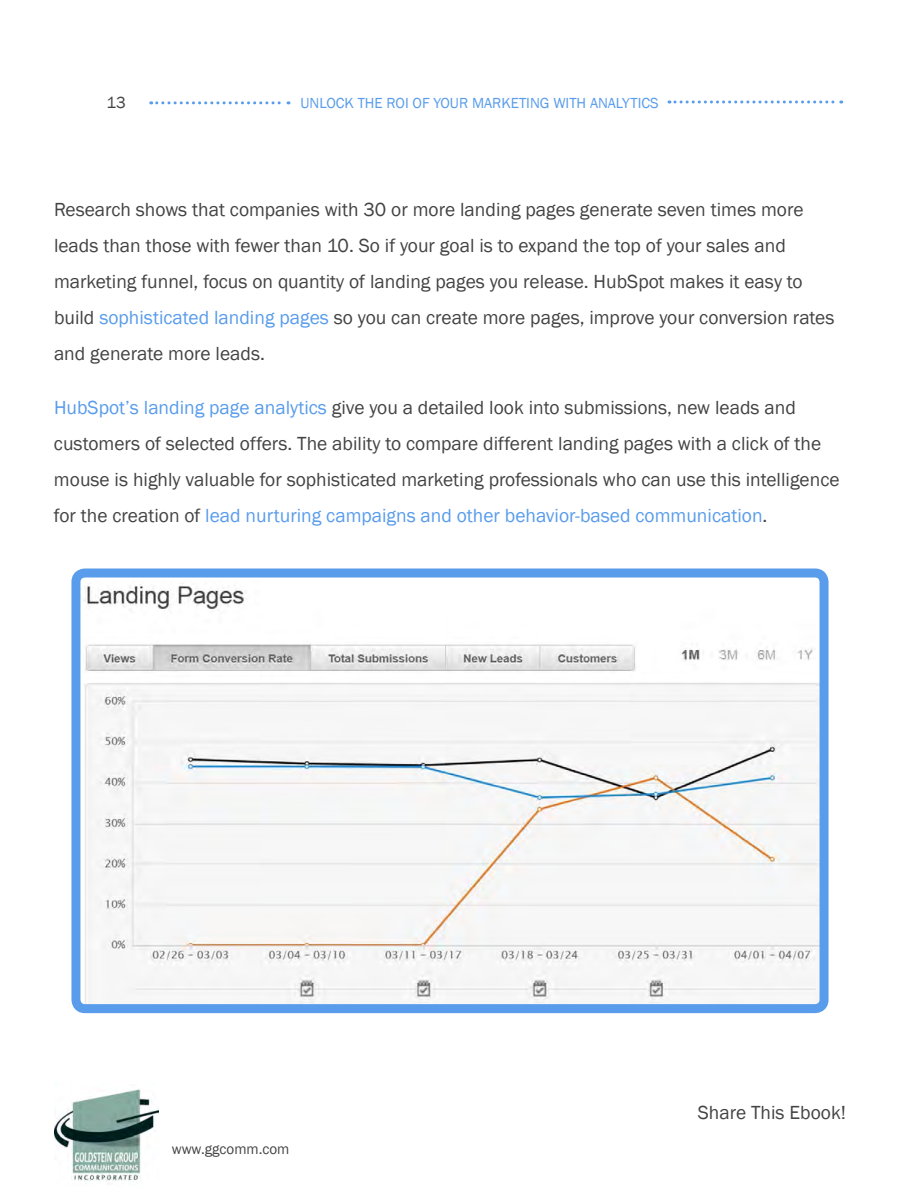
<style>
.page{position:relative;width:900px;height:1200px;background:#fff}
.page>*{position:absolute;margin:0;border:0;box-sizing:border-box;transform-origin:0 0}
.t1{font:19.5px/36px "Franklin Gothic";color:#434343}
.t2{font:16.5px "Franklin Gothic";color:#434343}
.t3{font:15px "Franklin Gothic";color:#589ceb}
.t4{font:15px "Franklin Gothic";color:#434343}
.s1{color:#589ceb}
</style>
<div class="page">
<svg style="left:151px;top:101px;width:138px;height:3px"></svg>
<svg style="left:669px;top:100px;width:173px;height:4px"></svg>
<img style="left:55px;top:1089px;width:103px;height:92px">
<img style="left:81px;top:583px;width:738px;height:420px">
<div style="left:71px;top:568px;width:758px;height:445px;border:9px solid #589ceb;border-radius:9px"></div>
<p class="t2" style="left:106px;top:92px;width:21px">13</p>
<p class="t3" style="left:300px;top:94px;width:360px">unlock the roi of your marketing with analytics</p>
<p class="t1" style="left:54px;top:192px;width:782px">Research shows that companies with 30 or more landing pages generate seven times more leads than those with fewer than 10. So if your goal is to expand the top of your sales and marketing funnel, focus on quantity of landing pages you release. H ubSpot makes it easy to build <span class="s1">sophisticated landing pages</span> so you can create more pages, improve your conversion rates and generate more leads.</p>
<p class="t1" style="left:54px;top:390px;width:787px"><span class="s1">H ubSpot’s landing page analytics</span> give you a detailed look into submissions, new leads and customers of selected offers. The ability to compare different landing pages with a click of the mouse is highly valuable for sophisticated marketing professionals who can use this intelligence for the creation of <span class="s1">lead nurturing campaigns and other behavior-based communication</span>.</p>
<p class="t4" style="left:172px;top:1139px;width:119px">www.ggcomm.com</p>
<p class="t1" style="left:698px;top:1095px;width:150px">Share This Ebook!</p>
</div>
